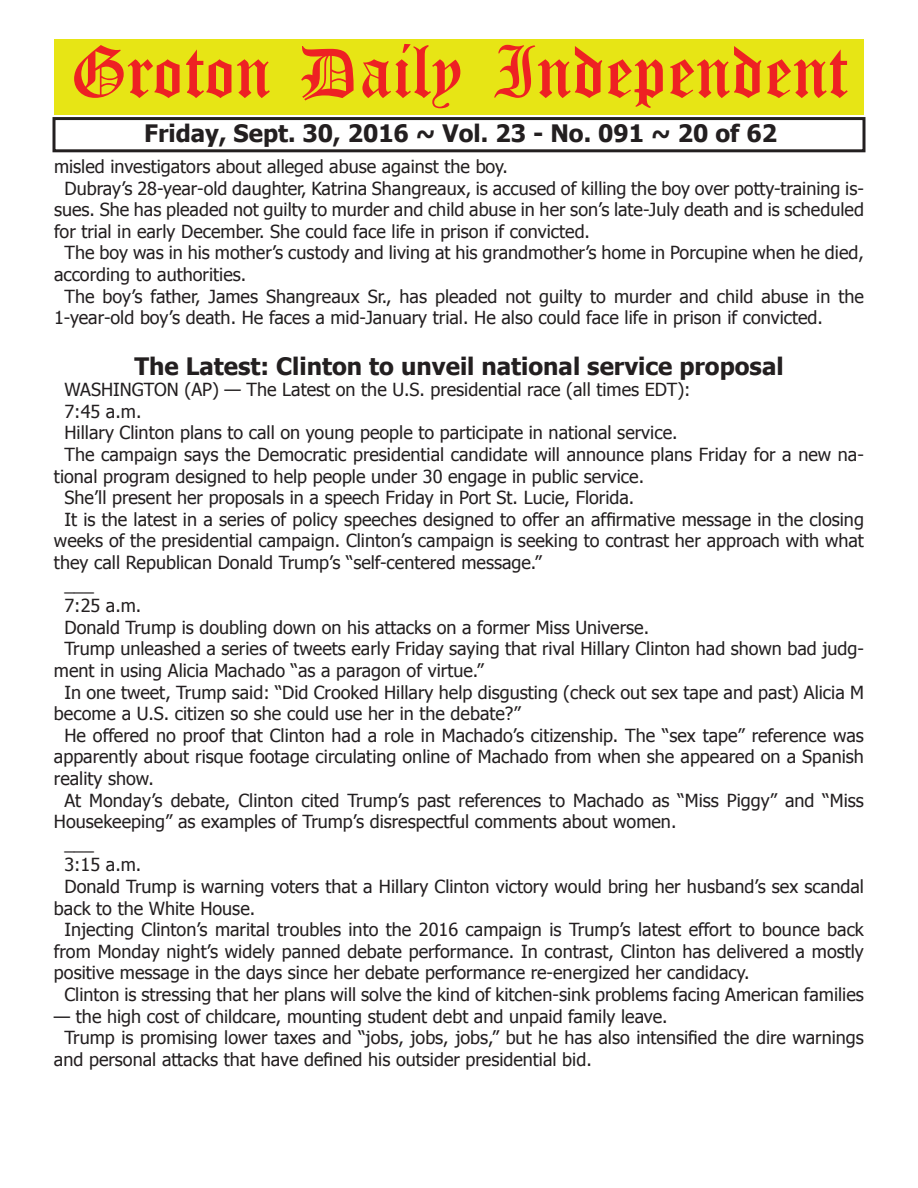
<style>
.page{position:relative;width:918px;height:1188px;background:#fff}
.page>*{position:absolute;margin:0;border:0;box-sizing:border-box;transform-origin:0 0}
.t1{font:54px "Old English Five";color:#ee2123}
.t2{font:700 24px "Tahoma";color:#231f20}
.t3{font:18px "Tahoma";color:#231f20}
</style>
<div class="page">
<div style="left:52px;top:117px;width:814px;height:35px;border:3px solid #231f20"></div>
<div style="left:54px;top:40px;width:810px;height:75px;background:#e7e515"></div>
<h1 class="t1" style="left:70px;top:47px;width:779px">Groton Daily Independent</h1>
<h2 class="t2" style="left:144px;top:116px;width:634px">Friday, Sept. 30, 2016 ~ Vol. 23 - No. 091 ~ 20 of 62</h2>
<p class="t3" style="left:54px;top:154px;width:456px">misled investigators about alleged abuse against the boy.</p>
<p class="t3" style="left:64px;top:176px;width:801px">Dubray’s 28-year-old daughter, Katrina Shangreaux, is accused of killing the boy over potty-training is-</p>
<p class="t3" style="left:54px;top:198px;width:811px">sues. She has pleaded not guilty to murder and child abuse in her son’s late-July death and is scheduled</p>
<p class="t3" style="left:54px;top:219px;width:538px">for trial in early December. She could face life in prison if convicted.</p>
<p class="t3" style="left:64px;top:241px;width:801px">The boy was in his mother’s custody and living at his grandmother’s home in Porcupine when he died,</p>
<p class="t3" style="left:54px;top:262px;width:194px">according to authorities.</p>
<p class="t3" style="left:64px;top:284px;width:801px">The boy’s father, James Shangreaux Sr., has pleaded not guilty to murder and child abuse in the</p>
<p class="t3" style="left:54px;top:306px;width:771px">1-year-old boy’s death. He faces a mid-January trial. He also could face life in prison if convicted.</p>
<h2 class="t2" style="left:134px;top:349px;width:651px">The Latest: Clinton to unveil national service proposal</h2>
<p class="t3" style="left:64px;top:378px;width:628px">WASHINGTON (AP) — The Latest on the U.S. presidential race (all times EDT):</p>
<p class="t3" style="left:64px;top:399px;width:78px">7:45 a.m.</p>
<p class="t3" style="left:64px;top:421px;width:615px">Hillary Clinton plans to call on young people to participate in national service.</p>
<p class="t3" style="left:64px;top:442px;width:801px">The campaign says the Democratic presidential candidate will announce plans Friday for a new na-</p>
<p class="t3" style="left:54px;top:464px;width:592px">tional program designed to help people under 30 engage in public service.</p>
<p class="t3" style="left:64px;top:486px;width:571px">She’ll present her proposals in a speech Friday in Port St. Lucie, Florida.</p>
<p class="t3" style="left:64px;top:507px;width:801px">It is the latest in a series of policy speeches designed to offer an affirmative message in the closing</p>
<p class="t3" style="left:54px;top:529px;width:811px">weeks of the presidential campaign. Clinton’s campaign is seeking to contrast her approach with what</p>
<p class="t3" style="left:54px;top:550px;width:489px">they call Republican Donald Trump’s “self-centered message.”</p>
<p class="t3" style="left:64px;top:572px;width:31px">___</p>
<p class="t3" style="left:64px;top:594px;width:78px">7:25 a.m.</p>
<p class="t3" style="left:64px;top:615px;width:586px">Donald Trump is doubling down on his attacks on a former Miss Universe.</p>
<p class="t3" style="left:64px;top:637px;width:801px">Trump unleashed a series of tweets early Friday saying that rival Hillary Clinton had shown bad judg-</p>
<p class="t3" style="left:54px;top:658px;width:431px">ment in using Alicia Machado “as a paragon of virtue.”</p>
<p class="t3" style="left:64px;top:680px;width:801px">In one tweet, Trump said: “Did Crooked Hillary help disgusting (check out sex tape and past) Alicia M</p>
<p class="t3" style="left:54px;top:702px;width:468px">become a U.S. citizen so she could use her in the debate?”</p>
<p class="t3" style="left:64px;top:723px;width:801px">He offered no proof that Clinton had a role in Machado’s citizenship. The “sex tape” reference was</p>
<p class="t3" style="left:54px;top:745px;width:812px">apparently about risque footage circulating online of Machado from when she appeared on a Spanish</p>
<p class="t3" style="left:54px;top:766px;width:102px">reality show.</p>
<p class="t3" style="left:64px;top:788px;width:801px">At Monday’s debate, Clinton cited Trump’s past references to Machado as “Miss Piggy” and “Miss</p>
<p class="t3" style="left:54px;top:810px;width:624px">Housekeeping” as examples of Trump’s disrespectful comments about women.</p>
<p class="t3" style="left:64px;top:831px;width:31px">___</p>
<p class="t3" style="left:64px;top:853px;width:78px">3:15 a.m.</p>
<p class="t3" style="left:64px;top:874px;width:801px">Donald Trump is warning voters that a Hillary Clinton victory would bring her husband’s sex scandal</p>
<p class="t3" style="left:54px;top:896px;width:203px">back to the White House.</p>
<p class="t3" style="left:64px;top:918px;width:801px">Injecting Clinton’s marital troubles into the 2016 campaign is Trump’s latest effort to bounce back</p>
<p class="t3" style="left:54px;top:939px;width:811px">from Monday night’s widely panned debate performance. In contrast, Clinton has delivered a mostly</p>
<p class="t3" style="left:54px;top:961px;width:697px">positive message in the days since her debate performance re-energized her candidacy.</p>
<p class="t3" style="left:64px;top:982px;width:801px">Clinton is stressing that her plans will solve the kind of kitchen-sink problems facing American families</p>
<p class="t3" style="left:54px;top:1004px;width:615px">— the high cost of childcare, mounting student debt and unpaid family leave.</p>
<p class="t3" style="left:64px;top:1026px;width:801px">Trump is promising lower taxes and “jobs, jobs, jobs,” but he has also intensified the dire warnings</p>
<p class="t3" style="left:54px;top:1047px;width:539px">and personal attacks that have defined his outsider presidential bid.</p>
</div>
